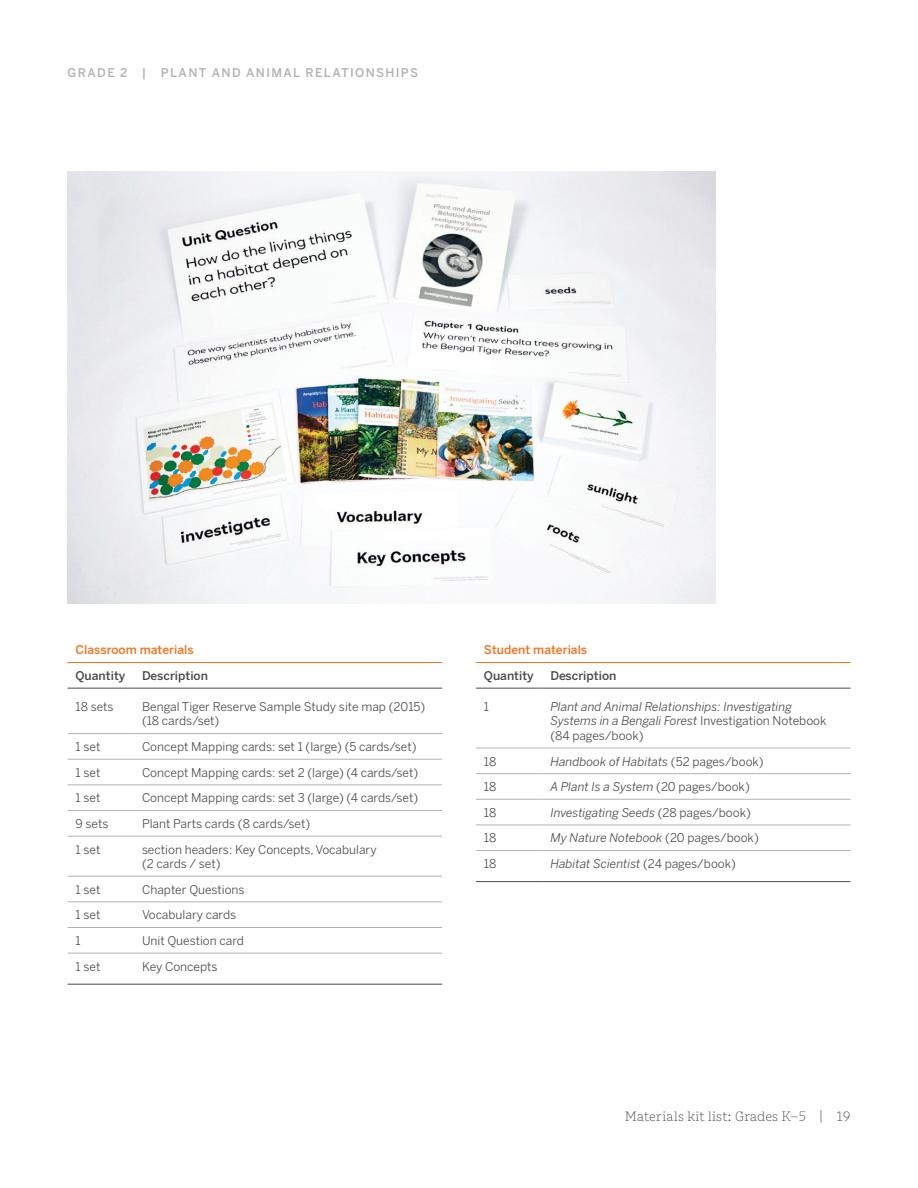
<style>
.page{position:relative;width:918px;height:1188px;background:#fff}
.page>*{position:absolute;margin:0;border:0;box-sizing:border-box;transform-origin:0 0}
.t1{font:300 13.5px "Amplify";letter-spacing:.015em;color:#4b4c4d}
.t2{font:12px/14.4px "Benton Sans";color:#4b4c4d}
.t3{font:italic 12px/14.4px "Benton Sans";color:#4b4c4d}
.t4{font:500 12px "Benton Sans";color:#4b4c4d}
.t5{font:500 12px "Benton Sans";color:#f47321}
.t6{font:500 12px "Benton Sans";letter-spacing:.11em;color:#b2b3b7}
.s1{font-style:normal}
</style>
<div class="page">
<img style="left:68px;top:171px;width:648px;height:432px">
<hr style="left:68px;top:984px;width:66px;height:1px;background:#4b4c4d">
<hr style="left:134px;top:984px;width:308px;height:1px;background:#4b4c4d">
<hr style="left:68px;top:688px;width:66px;height:1px;background:#4b4c4d">
<hr style="left:134px;top:688px;width:308px;height:1px;background:#4b4c4d">
<hr style="left:68px;top:662px;width:66px;height:1px;background:#f47321">
<hr style="left:134px;top:662px;width:308px;height:1px;background:#f47321">
<hr style="left:68px;top:733px;width:66px;height:1px;background:#b2b3b7">
<hr style="left:134px;top:733px;width:308px;height:1px;background:#b2b3b7">
<hr style="left:68px;top:759px;width:66px;height:1px;background:#b2b3b7">
<hr style="left:134px;top:759px;width:308px;height:1px;background:#b2b3b7">
<hr style="left:68px;top:785px;width:66px;height:1px;background:#b2b3b7">
<hr style="left:134px;top:785px;width:308px;height:1px;background:#b2b3b7">
<hr style="left:68px;top:810px;width:66px;height:1px;background:#b2b3b7">
<hr style="left:134px;top:810px;width:308px;height:1px;background:#b2b3b7">
<hr style="left:68px;top:836px;width:66px;height:1px;background:#b2b3b7">
<hr style="left:134px;top:836px;width:308px;height:1px;background:#b2b3b7">
<hr style="left:68px;top:876px;width:66px;height:1px;background:#b2b3b7">
<hr style="left:134px;top:876px;width:308px;height:1px;background:#b2b3b7">
<hr style="left:68px;top:902px;width:66px;height:1px;background:#b2b3b7">
<hr style="left:134px;top:902px;width:308px;height:1px;background:#b2b3b7">
<hr style="left:68px;top:927px;width:66px;height:1px;background:#b2b3b7">
<hr style="left:134px;top:927px;width:308px;height:1px;background:#b2b3b7">
<hr style="left:68px;top:953px;width:66px;height:1px;background:#b2b3b7">
<hr style="left:134px;top:953px;width:308px;height:1px;background:#b2b3b7">
<hr style="left:476px;top:881px;width:66px;height:1px;background:#4b4c4d">
<hr style="left:542px;top:881px;width:308px;height:1px;background:#4b4c4d">
<hr style="left:476px;top:688px;width:66px;height:1px;background:#4b4c4d">
<hr style="left:542px;top:688px;width:308px;height:1px;background:#4b4c4d">
<hr style="left:476px;top:662px;width:66px;height:1px;background:#f47321">
<hr style="left:542px;top:662px;width:308px;height:1px;background:#f47321">
<hr style="left:476px;top:748px;width:66px;height:1px;background:#b2b3b7">
<hr style="left:542px;top:748px;width:308px;height:1px;background:#b2b3b7">
<hr style="left:476px;top:773px;width:66px;height:1px;background:#b2b3b7">
<hr style="left:542px;top:773px;width:308px;height:1px;background:#b2b3b7">
<hr style="left:476px;top:799px;width:66px;height:1px;background:#b2b3b7">
<hr style="left:542px;top:799px;width:308px;height:1px;background:#b2b3b7">
<hr style="left:476px;top:825px;width:66px;height:1px;background:#b2b3b7">
<hr style="left:542px;top:825px;width:308px;height:1px;background:#b2b3b7">
<hr style="left:476px;top:850px;width:66px;height:1px;background:#b2b3b7">
<hr style="left:542px;top:850px;width:308px;height:1px;background:#b2b3b7">
<p class="t6" style="left:68px;top:65px;width:352px">GRADE 2 | PLANT AND ANIMAL RELATIONSHIPS</p>
<p class="t5" style="left:76px;top:643px;width:120px">Classroom materials</p>
<p class="t4" style="left:76px;top:668px;width:51px">Quantity</p>
<p class="t4" style="left:142px;top:668px;width:68px">Description</p>
<p class="t2" style="left:76px;top:700px;width:40px">18 sets</p>
<p class="t2" style="left:142px;top:700px;width:285px">Bengal Tiger Reserve Sample Study site map (2015) (18 cards/set)</p>
<p class="t2" style="left:76px;top:740px;width:26px">1 set</p>
<p class="t2" style="left:142px;top:740px;width:276px">Concept Mapping cards: set 1 (large) (5 cards/set)</p>
<p class="t2" style="left:76px;top:765px;width:26px">1 set</p>
<p class="t2" style="left:142px;top:765px;width:278px">Concept Mapping cards: set 2 (large) (4 cards/set)</p>
<p class="t2" style="left:76px;top:791px;width:26px">1 set</p>
<p class="t2" style="left:142px;top:791px;width:278px">Concept Mapping cards: set 3 (large) (4 cards/set)</p>
<p class="t2" style="left:76px;top:817px;width:34px">9 sets</p>
<p class="t2" style="left:142px;top:817px;width:170px">Plant Parts cards (8 cards/set)</p>
<p class="t2" style="left:76px;top:842px;width:26px">1 set</p>
<p class="t2" style="left:142px;top:842px;width:236px">section headers: Key Concepts, Vocabulary (2 cards / set)</p>
<p class="t2" style="left:76px;top:882px;width:26px">1 set</p>
<p class="t2" style="left:142px;top:882px;width:104px">Chapter Questions</p>
<p class="t2" style="left:76px;top:908px;width:26px">1 set</p>
<p class="t2" style="left:142px;top:908px;width:96px">Vocabulary cards</p>
<p class="t2" style="left:76px;top:934px;width:7px">1</p>
<p class="t2" style="left:142px;top:934px;width:103px">Unit Question card</p>
<p class="t2" style="left:76px;top:959px;width:26px">1 set</p>
<p class="t2" style="left:142px;top:959px;width:77px">Key Concepts</p>
<p class="t5" style="left:484px;top:643px;width:105px">Student materials</p>
<p class="t4" style="left:484px;top:668px;width:51px">Quantity</p>
<p class="t4" style="left:550px;top:668px;width:68px">Description</p>
<p class="t2" style="left:484px;top:700px;width:7px">1</p>
<p class="t3" style="left:550px;top:700px;width:278px">Plant and Animal Relationships: Investigating<br>Systems in a Bengali Forest <span class="s1">Investigation Notebook (84 pages/book)</span></p>
<p class="t2" style="left:484px;top:754px;width:14px">18</p>
<p class="t3" style="left:550px;top:754px;width:215px">Handbook of Habitats <span class="s1">(52 pages/book)</span></p>
<p class="t2" style="left:484px;top:780px;width:14px">18</p>
<p class="t3" style="left:550px;top:780px;width:201px">A Plant Is a System <span class="s1">(20 pages/book)</span></p>
<p class="t2" style="left:484px;top:805px;width:14px">18</p>
<p class="t3" style="left:550px;top:805px;width:202px">Investigating Seeds <span class="s1">(28 pages/book)</span></p>
<p class="t2" style="left:484px;top:831px;width:14px">18</p>
<p class="t3" style="left:550px;top:831px;width:210px">My Nature Notebook <span class="s1">(20 pages/book)</span></p>
<p class="t2" style="left:484px;top:857px;width:14px">18</p>
<p class="t3" style="left:550px;top:857px;width:187px">Habitat Scientist <span class="s1">(24 pages/book)</span></p>
<p class="t1" style="left:625px;top:1108px;width:227px">Materials kit list: Grades K–5 | 19</p>
</div>
